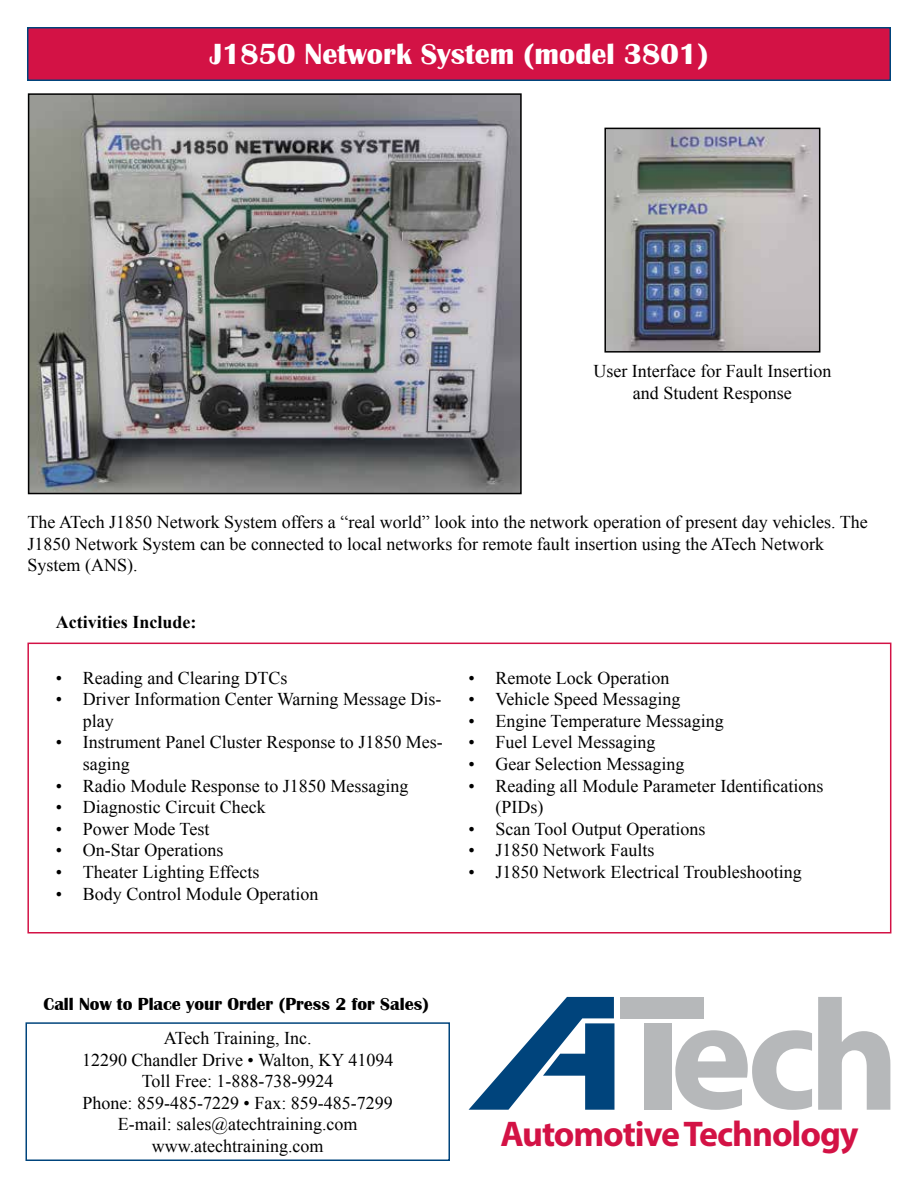
<style>
.page{position:relative;width:918px;height:1188px;background:#fff}
.page>*{position:absolute;margin:0;border:0;box-sizing:border-box;transform-origin:0 0}
.t1{font:700 35.85px "Myriad Pro";letter-spacing:-.03em;color:#d31245}
.t2{font:700 30px "Britannic";color:#fff}
.t3{font:18px/21.6px "Times New Roman";color:#000}
.t4{font:700 18px "Britannic";color:#000}
.t5{font:700 18px "Times New Roman";color:#000}
</style>
<div class="page">
<div style="left:28px;top:28px;width:862px;height:52px;background:#d31245"></div>
<div style="left:27px;top:27px;width:864px;height:54px;border:2px solid #00447c"></div>
<div style="left:26px;top:1022px;width:424px;height:139px;border:2px solid #00447c"></div>
<svg style="left:675px;top:1030px;width:137px;height:80px"></svg>
<svg style="left:818px;top:997px;width:72px;height:113px"></svg>
<svg style="left:469px;top:997px;width:145px;height:113px"></svg>
<div style="left:620px;top:997px;width:83px;height:21px;background:#b6b8ba"></div>
<div style="left:645px;top:1023px;width:27px;height:87px;background:#b6b8ba"></div>
<img style="left:31px;top:96px;width:488px;height:395px">
<div style="left:28px;top:93px;width:494px;height:401px;border:2px solid #000"></div>
<img style="left:607px;top:131px;width:210px;height:219px">
<div style="left:604px;top:128px;width:216px;height:225px;border:2px solid #000"></div>
<div style="left:27px;top:643px;width:864px;height:291px;border:2px solid #d31245"></div>
<h2 class="t2" style="left:210px;top:37px;width:500px">J1850 Network System (model 3801)</h2>
<p class="t3" style="left:594px;top:360px;width:239px;text-align:center">User Interface for Fault Insertion and Student Response</p>
<p class="t3" style="left:28px;top:511px;width:842px">The ATech J1850 Network System offers a “real world” look into the network operation of present day vehicles. The<br>J1850 Network System can be connected to local networks for remote fault insertion using the ATech Network<br>System (ANS).</p>
<p class="t5" style="left:56px;top:609px;width:142px">Activities Include:</p>
<p class="t3" style="left:56px;top:666px;width:233px">• Reading and Clearing DTCs</p>
<p class="t3" style="left:83px;top:688px;width:360px;text-indent:-27px">• Driver Information Center Warning Message Dis&shy;play</p>
<p class="t3" style="left:83px;top:731px;width:361px;text-indent:-27px">• Instrument Panel Cluster Response to J1850 Mes&shy;saging</p>
<p class="t3" style="left:56px;top:774px;width:354px">• Radio Module Response to J1850 Messaging</p>
<p class="t3" style="left:56px;top:796px;width:211px">• Diagnostic Circuit Check</p>
<p class="t3" style="left:56px;top:818px;width:155px">• Power Mode Test</p>
<p class="t3" style="left:56px;top:839px;width:169px">• On-Star Operations</p>
<p class="t3" style="left:56px;top:861px;width:205px">• Theater Lighting Effects</p>
<p class="t3" style="left:56px;top:882px;width:264px">• Body Control Module Operation</p>
<p class="t3" style="left:468px;top:666px;width:202px">• Remote Lock Operation</p>
<p class="t3" style="left:468px;top:688px;width:213px">• Vehicle Speed Messaging</p>
<p class="t3" style="left:468px;top:710px;width:257px">• Engine Temperature Messaging</p>
<p class="t3" style="left:468px;top:731px;width:188px">• Fuel Level Messaging</p>
<p class="t3" style="left:468px;top:753px;width:217px">• Gear Selection Messaging</p>
<p class="t3" style="left:495px;top:774px;width:329px;text-indent:-27px">• Reading all Module Parameter Identifications (PIDs)</p>
<p class="t3" style="left:468px;top:818px;width:238px">• Scan Tool Output Operations</p>
<p class="t3" style="left:468px;top:839px;width:187px">• J1850 Network Faults</p>
<p class="t3" style="left:468px;top:861px;width:335px">• J1850 Network Electrical Troubleshooting</p>
<p class="t4" style="left:44px;top:994px;width:387px">Call Now to Place your Order (Press 2 for Sales)</p>
<p class="t3" style="left:82px;top:1027px;width:313px;text-align:center">ATech Training, Inc.<br>12290 Chandler Drive • Walton, KY 41094<br>Toll Free: 1-888-738-9924<br>Phone: 859-485-7229 • Fax: 859-485-7299<br>E-mail: sales@atechtraining.com www.atechtraining.com</p>
<h1 class="t1" style="left:500px;top:1111px;width:360px">Automotive Technology</h1>
</div>
